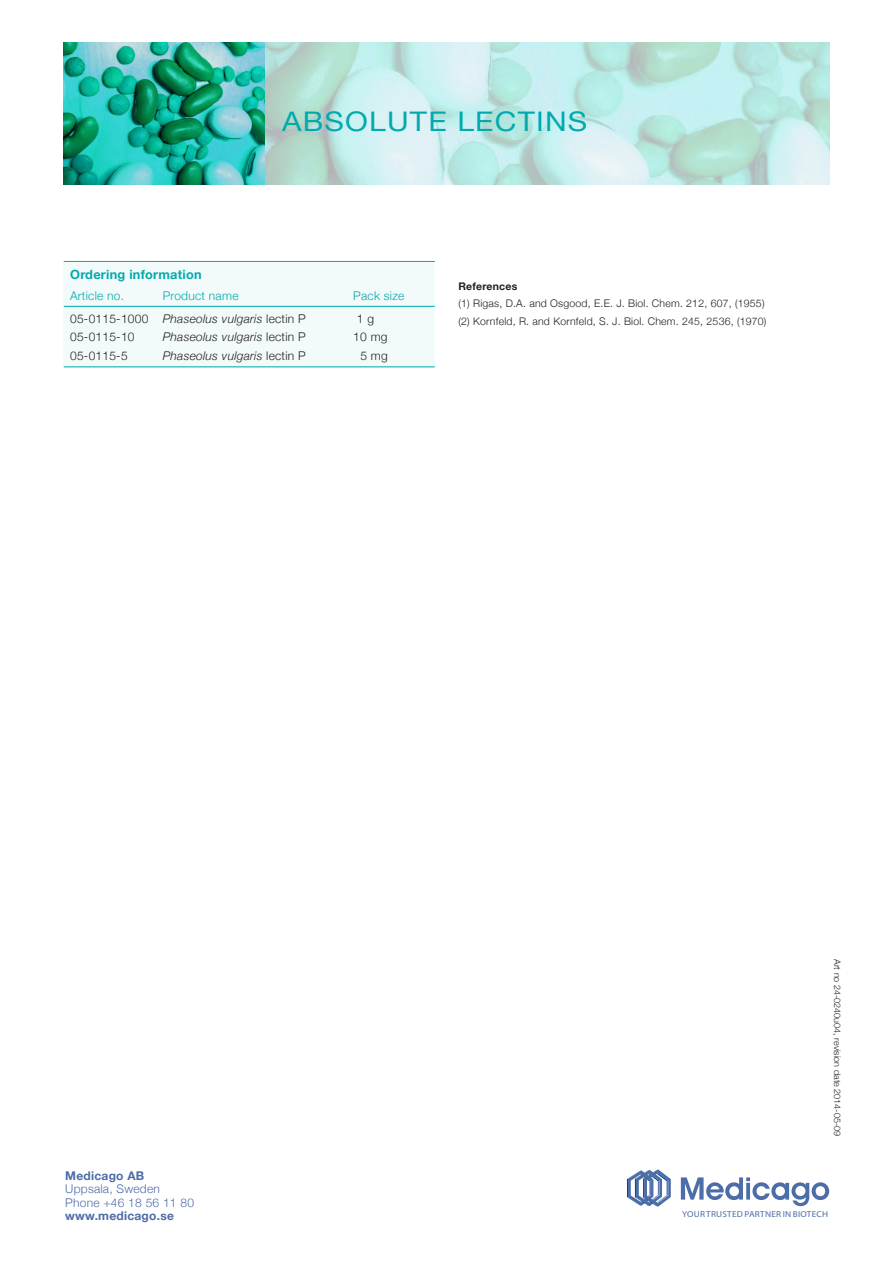
<style>
.page{position:relative;width:893px;height:1263px;background:#fff}
.page>*{position:absolute;margin:0;border:0;box-sizing:border-box;transform-origin:0 0}
.t1{font:27px "Helvetica Neue";letter-spacing:.04em;color:#00aaad;scale:1.11 1}
.t2{font:700 12.75px "Helvetica Neue";letter-spacing:.02em;color:#00aaad}
.t3{font:300 12px "Helvetica Neue";letter-spacing:.02em;color:#231f20}
.t4{font:italic 300 12px "Helvetica Neue";letter-spacing:.02em;color:#231f20}
.t5{font:300 12px "Helvetica Neue";letter-spacing:.02em;color:#4d6ca8}
.t6{font:300 12px "Helvetica Neue";letter-spacing:.02em;color:#00aaad}
.t7{font:700 12px "Helvetica Neue";letter-spacing:.02em;color:#4d6ca8}
.t8{font:300 10.5px "Helvetica Neue";letter-spacing:.02em;color:#231f20}
.t9{font:700 10.5px "Helvetica Neue";letter-spacing:.02em;color:#231f20}
.t10{font:300 9px "Helvetica Neue";color:#231f20}
.t11{font:8.7px "Myriad Pro";letter-spacing:.025em;color:#4d6ca8;scale:1.08 1}
.s1{font-style:italic}
.s2{font-style:normal}
</style>
<div class="page">
<img style="left:64px;top:43px;width:765px;height:142px">
<svg style="left:681px;top:1177px;width:148px;height:29px"></svg>
<svg style="left:627px;top:1169px;width:44px;height:38px"></svg>
<div style="left:64px;top:261px;width:371px;height:107px;background:#f3fafa"></div>
<hr style="left:64px;top:261px;width:371px;height:1px;background:#00aaad">
<hr style="left:64px;top:306px;width:371px;height:1px;background:#00aaad">
<hr style="left:64px;top:366px;width:371px;height:1px;background:#00aaad">
<p class="t1" style="left:282px;top:105px;width:276px">ABSOLUTE LECTINS</p>
<p class="t2" style="left:70px;top:266px;width:133px">Ordering information</p>
<p class="t6" style="left:70px;top:288px;width:55px">Article no.</p>
<p class="t6" style="left:163px;top:288px;width:77px">Product name</p>
<p class="t6" style="left:353px;top:288px;width:53px">Pack size</p>
<p class="t3" style="left:70px;top:311px;width:237px">05-0115-1000 <span class="s1">Phaseolus vulgaris</span> lectin P</p>
<p class="t3" style="left:357px;top:311px;width:19px">1 g</p>
<p class="t3" style="left:70px;top:330px;width:66px">05-0115-10</p>
<p class="t4" style="left:163px;top:330px;width:144px">Phaseolus vulgaris <span class="s2">lectin P</span></p>
<p class="t3" style="left:353px;top:330px;width:36px">10 mg</p>
<p class="t3" style="left:70px;top:348px;width:59px">05-0115-5</p>
<p class="t4" style="left:163px;top:349px;width:144px">Phaseolus vulgaris <span class="s2">lectin P</span></p>
<p class="t3" style="left:360px;top:348px;width:29px">5 mg</p>
<p class="t9" style="left:458px;top:280px;width:60px">References</p>
<p class="t8" style="left:458px;top:297px;width:308px">(1) Rigas, D.A. and Osgood, E.E. J. Biol. Chem. 212, 607, (1955)</p>
<p class="t8" style="left:458px;top:315px;width:309px">(2) Kornfeld, R. and Kornfeld, S. J. Biol. Chem. 245, 2536, (1970)</p>
<p class="t7" style="left:65px;top:1168px;width:81px">Medicago AB</p>
<p class="t5" style="left:65px;top:1181px;width:96px">Uppsala, Sweden</p>
<p class="t5" style="left:65px;top:1195px;width:130px">Phone +46 18 56 11 80</p>
<p class="t7" style="left:65px;top:1208px;width:110px">www.medicago.se</p>
<p class="t10" style="left:843px;top:959px;width:179px;rotate:90deg">Art no 24-0240u04, revision date 2014-05-09</p>
<p class="t11" style="left:682px;top:1209px;width:137px">YOUR TRUSTED PARTNER IN BIOTECH</p>
</div>
